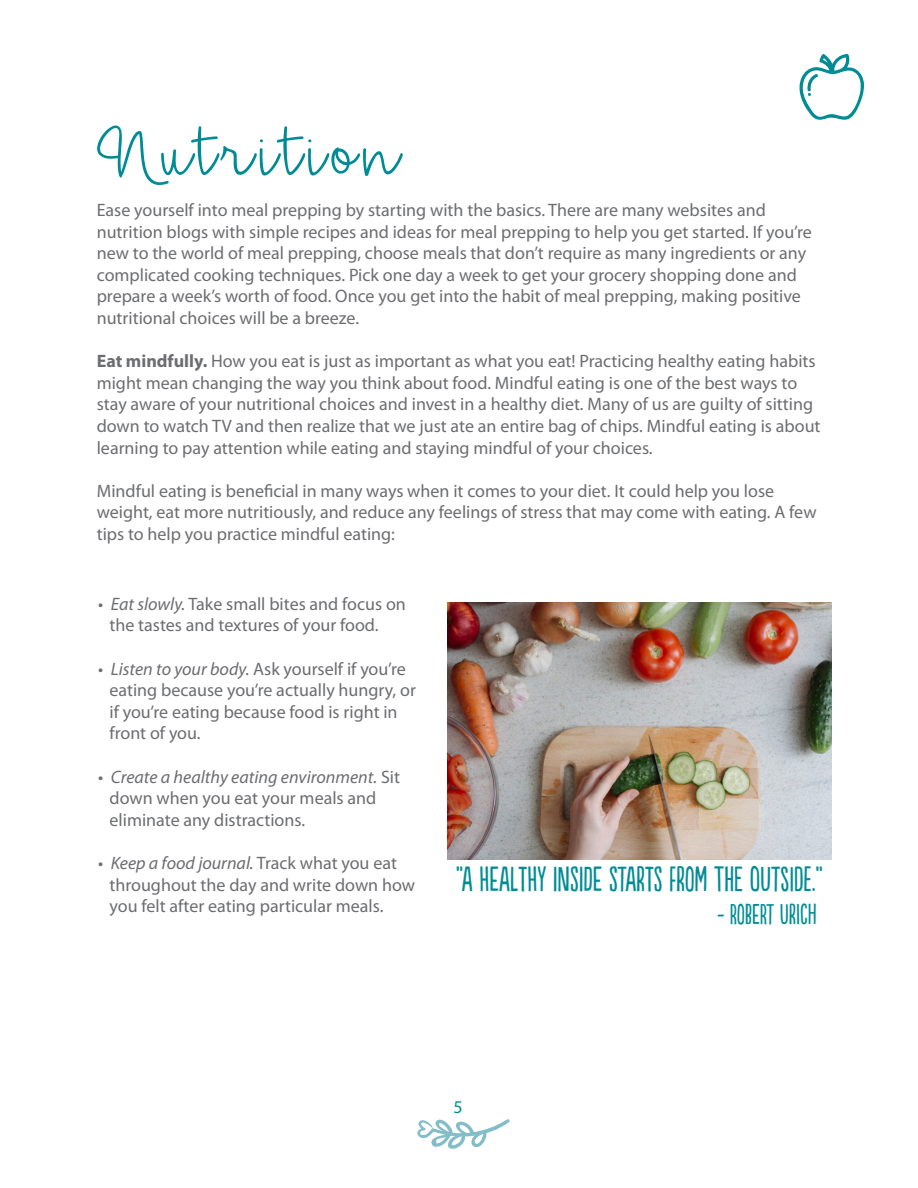
<style>
.page{position:relative;width:918px;height:1188px;background:#fff}
.page>*{position:absolute;margin:0;border:0;box-sizing:border-box;transform-origin:0 0}
.t1{font:300 109.5px "Hickory Jack";letter-spacing:.05em;color:#008c94}
.t2{font:33px "Populaire";color:#008c94}
.t3{font:27px "Populaire";color:#008c94}
.t4{font:18px/21.6px "Myriad Pro";color:#6c6d70}
.t5{font:italic 18px "Myriad Pro";color:#6c6d70}
.t6{font:18px "Myriad Pro";color:#008c94}
.s1{font-weight:700}
.s2{font-style:italic}
.s3{font-style:normal}
</style>
<div class="page">
<img style="left:447px;top:602px;width:385px;height:257px">
<svg style="left:799px;top:54px;width:65px;height:66px"></svg>
<svg style="left:417px;top:1119px;width:93px;height:30px"></svg>
<p class="t1" style="left:97px;top:99px;width:303px">Nutrition</p>
<p class="t4" style="left:97px;top:199px;width:671px">Ease yourself into meal prepping by starting with the basics. There are many websites and</p>
<p class="t4" style="left:97px;top:220px;width:717px">nutrition blogs with simple recipes and ideas for meal prepping to help you get started. If you’re new to the world of meal prepping, choose meals that don’t require as many ingredients or any complicated cooking techniques. Pick one day a week to get your grocery shopping done and prepare a week’s worth of food. Once you get into the habit of meal prepping, making positive nutritional choices will be a breeze.</p>
<p class="t4" style="left:97px;top:350px;width:725px"><span class="s1">Eat mindfully.</span> How you eat is just as important as what you eat! Practicing healthy eating habits might mean changing the way you think about food. Mindful eating is one of the best ways to stay aware of your nutritional choices and invest in a healthy diet. Many of us are guilty of sitting down to watch TV and then realize that we just ate an entire bag of chips. Mindful eating is about learning to pay attention while eating and staying mindful of your choices.</p>
<p class="t4" style="left:97px;top:480px;width:721px">Mindful eating is beneficial in many ways when it comes to your diet. It could help you lose weight, eat more nutritiously, and reduce any feelings of stress that may come with eating. A few tips to help you practice mindful eating:</p>
<p class="t4" style="left:98px;top:593px;width:309px">• <span class="s2">Eat slowly.</span> Take small bites and focus on</p>
<p class="t4" style="left:110px;top:614px;width:271px">the tastes and textures of your food.</p>
<p class="t4" style="left:98px;top:657px;width:309px">• <span class="s2">Listen to your body.</span> Ask yourself if you’re</p>
<p class="t4" style="left:110px;top:679px;width:308px">eating because you’re actually hungry, or</p>
<p class="t4" style="left:110px;top:701px;width:290px">if you’re eating because food is right in</p>
<p class="t4" style="left:110px;top:722px;width:93px">front of you.</p>
<p class="t5" style="left:98px;top:765px;width:303px"><span class="s3">•</span> Create a healthy eating environment. <span class="s3">Sit</span></p>
<p class="t4" style="left:110px;top:787px;width:268px">down when you eat your meals and</p>
<p class="t4" style="left:110px;top:809px;width:197px">eliminate any distractions.</p>
<p class="t5" style="left:98px;top:852px;width:300px"><span class="s3">•</span> Keep a food journal. <span class="s3">Track what you eat</span></p>
<p class="t4" style="left:110px;top:873px;width:307px">throughout the day and write down how</p>
<p class="t4" style="left:110px;top:895px;width:275px">you felt after eating particular meals.</p>
<p class="t2" style="left:456px;top:861px;width:369px">“A HEALTHY INSIDE STARTS FROM THE OUTSIDE.”</p>
<p class="t3" style="left:717px;top:899px;width:101px">- ROBERT URICH</p>
<p class="t6" style="left:454px;top:1095px;width:11px">5</p>
</div>
